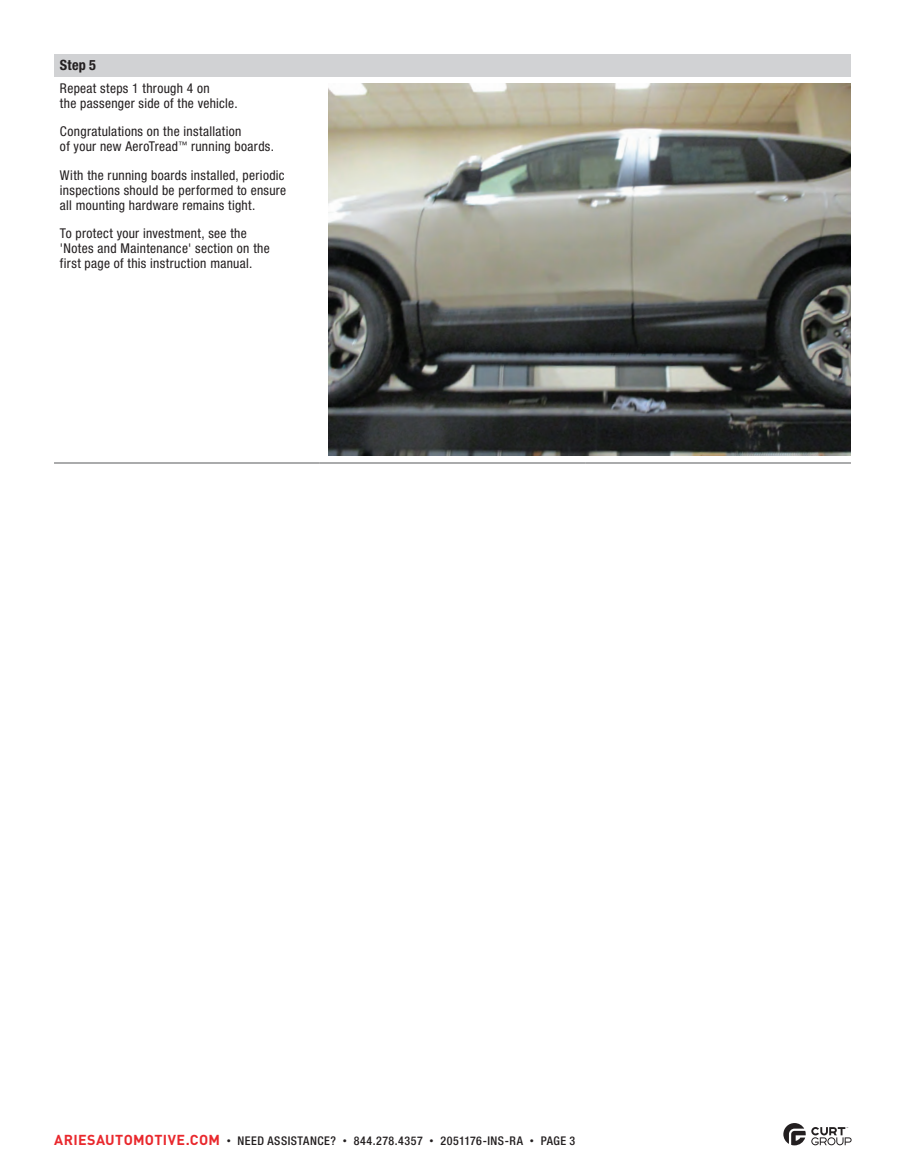
<style>
.page{position:relative;width:905px;height:1175px;background:#fff}
.page>*{position:absolute;margin:0;border:0;box-sizing:border-box;transform-origin:0 0}
.t1{font:700 condensed 14.25px "Helvetica Neue LT Std";color:#231f20}
.t2{font:condensed 13.5px/15px "Helvetica Neue LT Std";letter-spacing:.025em;color:#231f20}
.t3{font:500 condensed 12px "Helvetica Neue LT Std";letter-spacing:.04em;color:#231f20}
.s1{font-family:"DINOT";font-weight:700;font-stretch:normal;font-size:14.25px;color:#e9282d}
.s2{font-family:"DINOT";font-weight:400;font-stretch:normal;font-size:9px}
</style>
<div class="page">
<svg style="left:783px;top:1123px;width:68px;height:22px"></svg>
<div style="left:54px;top:54px;width:796px;height:22px;background:#d1d2d4"></div>
<hr style="left:54px;top:462px;width:266px;height:1px;background:#57585a">
<hr style="left:320px;top:462px;width:265px;height:1px;background:#57585a">
<hr style="left:585px;top:462px;width:265px;height:1px;background:#57585a">
<img style="left:329px;top:83px;width:521px;height:373px">
<p class="t1" style="left:60px;top:56px;width:38px">Step 5</p>
<p class="t2" style="left:60px;top:80px;width:179px">Repeat steps 1 through 4 on<br>the passenger side of the vehicle.</p>
<p class="t2" style="left:60px;top:124px;width:215px">Congratulations on the installation<br>of your new AeroTread<sup>™</sup> running boards.</p>
<p class="t2" style="left:60px;top:167px;width:228px;text-align:justify">With the running boards installed, periodic inspections should be performed to ensure all mounting hardware remains tight.</p>
<p class="t2" style="left:60px;top:226px;width:211px">To protect your investment, see the 'Notes and Maintenance' section on the first page of this instruction manual.</p>
<p class="t3" style="left:54px;top:1133px;width:522px"><span class="s1">ARIESAUTOMOTIVE.COM</span> <span class="s2">•</span> NEED ASSISTANCE? <span class="s2">•</span> 844.278.4357 <span class="s2">•</span> 2051176-INS-RA <span class="s2">•</span> PAGE 3</p>
</div>
